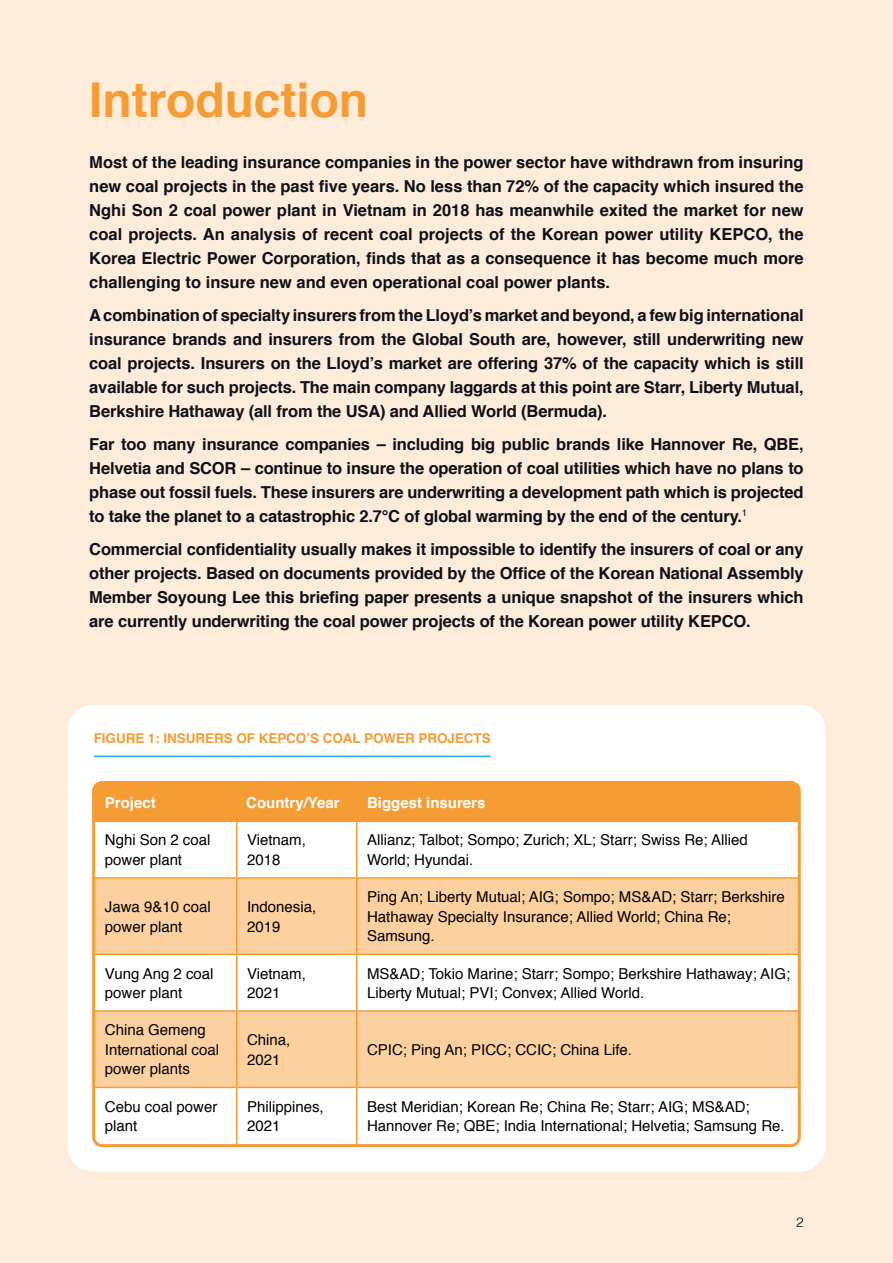
<style>
.page{position:relative;width:893px;height:1263px;background:#feecda}
.page>*{position:absolute;margin:0;border:0;box-sizing:border-box;transform-origin:0 0}
.t1{font:700 48px "Helvetica";color:#f59c35}
.t2{font:700 16.5px/24px "Helvetica";letter-spacing:-.01em;color:#0e101a;text-align:justify}
.t3{font:15px/19.5px "Helvetica";color:#000}
.t4{font:15px/19.5px "Helvetica";color:#010202}
.t5{font:700 15px "Helvetica";color:#fff}
.t6{font:700 13.5px "Helvetica";letter-spacing:-.005em;color:#f59c35}
.t7{font:300 13.5px "Helvetica";color:#000}
</style>
<div class="page">
<div style="left:67px;top:705px;width:758px;height:466px;background:#fff;border-radius:26px"></div>
<hr style="left:94px;top:756px;width:397px;height:1px;background:#28abe3">
<div style="left:96px;top:791px;width:701px;height:29px;background:#f59c35"></div>
<svg style="left:96px;top:822px;width:701px;height:321px"></svg>
<svg style="left:96px;top:879px;width:701px;height:208px;fill:#fcd09f"></svg>
<hr style="left:236px;top:788px;width:1px;height:32px;background:#f59c35">
<hr style="left:356px;top:788px;width:1px;height:32px;background:#f59c35">
<hr style="left:93px;top:820px;width:144px;height:2px;background:#f59c35">
<hr style="left:237px;top:820px;width:120px;height:2px;background:#f59c35">
<hr style="left:236px;top:822px;width:1px;height:55px;background:#f59c35">
<hr style="left:357px;top:820px;width:441px;height:2px;background:#f59c35">
<hr style="left:356px;top:822px;width:1px;height:55px;background:#f59c35">
<hr style="left:93px;top:877px;width:144px;height:2px;background:#f59c35">
<hr style="left:237px;top:877px;width:120px;height:2px;background:#f59c35">
<hr style="left:236px;top:879px;width:1px;height:74px;background:#f59c35">
<hr style="left:357px;top:877px;width:441px;height:2px;background:#f59c35">
<hr style="left:356px;top:879px;width:1px;height:74px;background:#f59c35">
<hr style="left:93px;top:953px;width:144px;height:2px;background:#f59c35">
<hr style="left:237px;top:953px;width:120px;height:2px;background:#f59c35">
<hr style="left:236px;top:955px;width:1px;height:55px;background:#f59c35">
<hr style="left:357px;top:953px;width:441px;height:2px;background:#f59c35">
<hr style="left:356px;top:955px;width:1px;height:55px;background:#f59c35">
<hr style="left:93px;top:1010px;width:144px;height:2px;background:#f59c35">
<hr style="left:237px;top:1010px;width:120px;height:2px;background:#f59c35">
<hr style="left:236px;top:1012px;width:1px;height:75px;background:#f59c35">
<hr style="left:357px;top:1010px;width:441px;height:2px;background:#f59c35">
<hr style="left:356px;top:1012px;width:1px;height:75px;background:#f59c35">
<hr style="left:93px;top:1087px;width:144px;height:1px;background:#f59c35">
<hr style="left:237px;top:1087px;width:120px;height:1px;background:#f59c35">
<hr style="left:236px;top:1088px;width:1px;height:56px;background:#f59c35">
<hr style="left:357px;top:1087px;width:441px;height:1px;background:#f59c35">
<hr style="left:356px;top:1088px;width:1px;height:56px;background:#f59c35">
<div style="left:92px;top:781px;width:709px;height:366px;border:3px solid #f59c35;border-radius:9px"></div>
<div style="left:94px;top:782px;width:705px;height:10px;background:#f59c35;border-radius:5px"></div>
<h1 class="t1" style="left:89px;top:61px;width:280px">Introduction</h1>
<p class="t2" style="left:89px;top:150px;width:716px">Most of the leading insurance companies in the power sector have withdrawn from insuring new coal projects in the past five years. No less than 72% of the capacity which insured the Nghi Son 2 coal power plant in Vietnam in 2018 has meanwhile exited the market for new coal projects. An analysis of recent coal projects of the Korean power utility KEPCO, the Korea Electric Power Corporation, finds that as a consequence it has become much more challenging to insure new and even operational coal power plants.</p>
<p class="t2" style="left:89px;top:303px;width:716px">A combination of specialty insurers from the Lloyd’s market and beyond, a few big international insurance brands and insurers from the Global South are, however, still underwriting new coal projects. Insurers on the Lloyd’s market are offering 37% of the capacity which is still available for such projects. The main company laggards at this point are Starr, Liberty Mutual, Berkshire Hathaway (all from the USA) and Allied World (Bermuda).</p>
<p class="t2" style="left:89px;top:432px;width:716px">Far too many insurance companies – including big public brands like Hannover Re, QBE, Helvetia and SCOR – continue to insure the operation of coal utilities which have no plans to phase out fossil fuels. These insurers are underwriting a development path which is projected to take the planet to a catastrophic 2.7°C of global warming by the end of the century.<sup>1</sup></p>
<p class="t2" style="left:89px;top:537px;width:716px">Commercial confidentiality usually makes it impossible to identify the insurers of coal or any other projects. Based on documents provided by the Office of the Korean National Assembly Member Soyoung Lee this briefing paper presents a unique snapshot of the insurers which are currently underwriting the coal power projects of the Korean power utility KEPCO.</p>
<p class="t6" style="left:94px;top:727px;width:399px">FIGURE 1: INSURERS OF KEPCO’S COAL POWER PROJECTS</p>
<p class="t5" style="left:105px;top:791px;width:52px">Project</p>
<p class="t5" style="left:246px;top:791px;width:95px">Country/Year</p>
<p class="t5" style="left:367px;top:791px;width:120px">Biggest insurers</p>
<p class="t4" style="left:105px;top:831px;width:107px">Nghi Son 2 coal power plant</p>
<p class="t3" style="left:247px;top:831px;width:60px">Vietnam,<br>2018</p>
<p class="t3" style="left:367px;top:831px;width:382px">Allianz; Talbot; Sompo; Zurich; XL; Starr; Swiss Re; Allied<br>World; Hyundai.</p>
<p class="t4" style="left:105px;top:897px;width:107px">Jawa 9&amp;10 coal power plant</p>
<p class="t3" style="left:247px;top:897px;width:71px">Indonesia,<br>2019</p>
<p class="t3" style="left:367px;top:888px;width:419px">Ping An; Liberty Mutual; AIG; Sompo; MS&amp;AD; Starr; Berkshire<br>Hathaway Specialty Insurance; Allied World; China Re;<br>Samsung.</p>
<p class="t4" style="left:105px;top:964px;width:110px">Vung Ang 2 coal power plant</p>
<p class="t3" style="left:247px;top:964px;width:60px">Vietnam,<br>2021</p>
<p class="t3" style="left:367px;top:964px;width:425px">MS&amp;AD; Tokio Marine; Starr; Sompo; Berkshire Hathaway; AIG;<br>Liberty Mutual; PVI; Convex; Allied World.</p>
<p class="t4" style="left:105px;top:1021px;width:116px">China Gemeng<br>International coal power plants</p>
<p class="t3" style="left:247px;top:1030px;width:45px">China,<br>2021</p>
<p class="t3" style="left:367px;top:1040px;width:267px">CPIC; Ping An; PICC; CCIC; China Life.</p>
<p class="t4" style="left:105px;top:1097px;width:114px">Cebu coal power plant</p>
<p class="t3" style="left:247px;top:1097px;width:78px">Philippines,<br>2021</p>
<p class="t3" style="left:367px;top:1097px;width:419px">Best Meridian; Korean Re; China Re; Starr; AIG; MS&amp;AD;<br>Hannover Re; QBE; India International; Helvetia; Samsung Re.</p>
<p class="t7" style="left:796px;top:1211px;width:9px">2</p>
</div>
